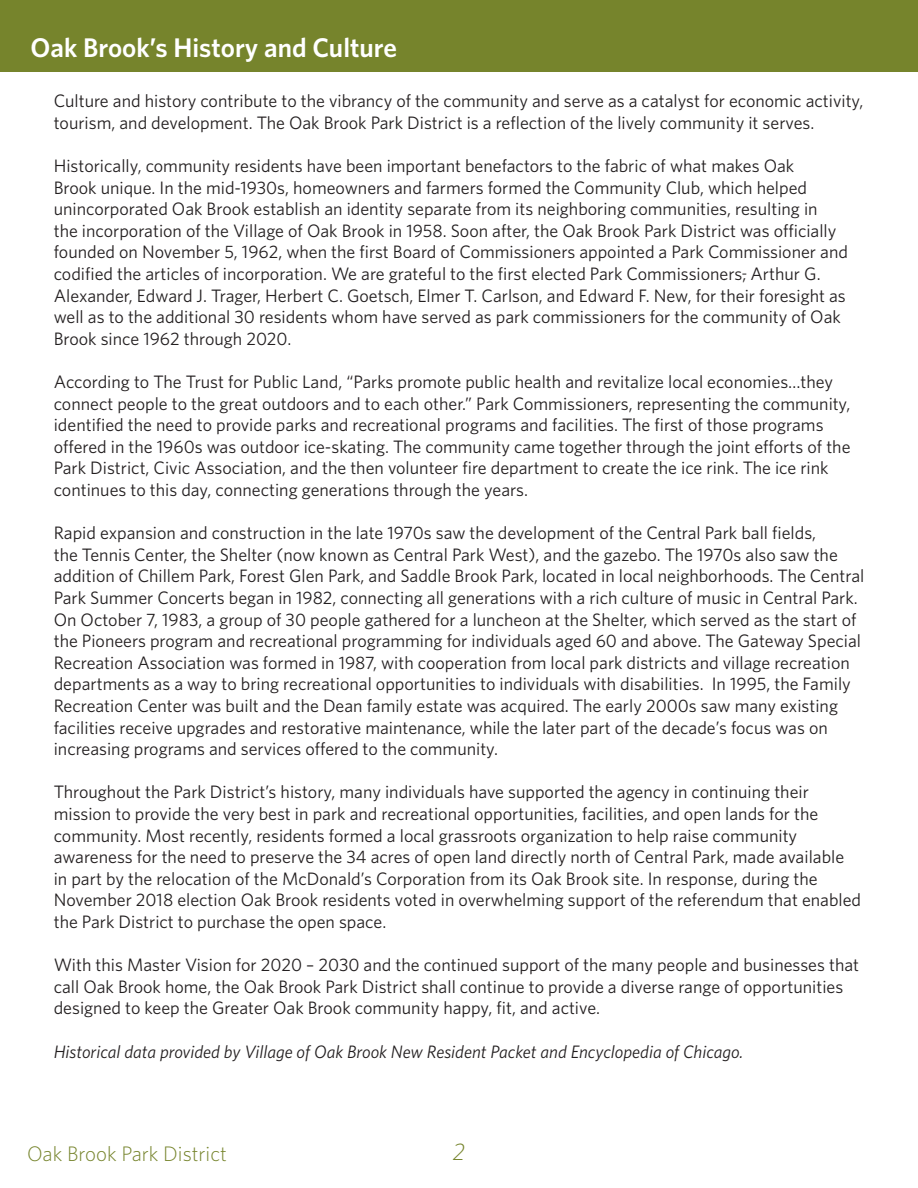
<style>
.page{position:relative;width:918px;height:1188px;background:#fff}
.page>*{position:absolute;margin:0;border:0;box-sizing:border-box;transform-origin:0 0}
.t1{font:600 27px "Whitney";color:#fff}
.t2{font:italic 300 24px "Whitney";color:#76842c}
.t3{font:300 21px "Whitney";color:#76842c}
.t4{font:18px/21.6px "Whitney";color:#231f20}
.t5{font:italic 18px "Whitney";color:#231f20}
</style>
<div class="page">
<div style="left:0;top:0;width:918px;height:71px;background:#76842c"></div>
<p class="t1" style="left:31px;top:30px;width:368px">Oak Brook’s History and Culture</p>
<p class="t4" style="left:54px;top:90px;width:811px">Culture and history contribute to the vibrancy of the community and serve as a catalyst for economic activity, tourism, and development. The Oak Brook Park District is a reflection of the lively community it serves.</p>
<p class="t4" style="left:54px;top:155px;width:796px">Historically, community residents have been important benefactors to the fabric of what makes Oak<br>Brook unique. In the mid-1930s, homeowners and farmers formed the Community Club, which helped unincorporated Oak Brook establish an identity separate from its neighboring communities, resulting in<br>the incorporation of the Village of Oak Brook in 1958. Soon after, the Oak Brook Park District was officially founded on November 5, 1962, when the first Board of Commissioners appointed a Park Commissioner and codified the articles of incorporation. We are grateful to the first elected Park Commissioners, Arthur G.<br>Alexander, Edward J. Trager, Herbert C. Goetsch, Elmer T. Carlson, and Edward F. New, for their foresight as well as to the additional 30 residents whom have served as park commissioners for the community of Oak Brook since 1962 through 2020.</p>
<p class="t4" style="left:54px;top:371px;width:798px">According to The Trust for Public Land, “Parks promote public health and revitalize local economies…they connect people to the great outdoors and to each other.” Park Commissioners, representing the community, identified the need to provide parks and recreational programs and facilities. The first of those programs offered in the 1960s was outdoor ice-skating. The community came together through the joint efforts of the Park District, Civic Association, and the then volunteer fire department to create the ice rink. The ice rink continues to this day, connecting generations through the years.</p>
<p class="t4" style="left:54px;top:522px;width:812px">Rapid expansion and construction in the late 1970s saw the development of the Central Park ball fields,<br>the Tennis Center, the Shelter (now known as Central Park West), and the gazebo. The 1970s also saw the addition of Chillem Park, Forest Glen Park, and Saddle Brook Park, located in local neighborhoods. The Central Park Summer Concerts began in 1982, connecting all generations with a rich culture of music in Central Park.<br>On October 7, 1983, a group of 30 people gathered for a luncheon at the Shelter, which served as the start of the Pioneers program and recreational programming for individuals aged 60 and above. The Gateway Special Recreation Association was formed in 1987, with cooperation from local park districts and village recreation departments as a way to bring recreational opportunities to individuals with disabilities. In 1995, the Family Recreation Center was built and the Dean family estate was acquired. The early 2000s saw many existing facilities receive upgrades and restorative maintenance, while the later part of the decade’s focus was on increasing programs and services offered to the community.</p>
<p class="t4" style="left:54px;top:781px;width:809px">Throughout the Park District’s history, many individuals have supported the agency in continuing their mission to provide the very best in park and recreational opportunities, facilities, and open lands for the community. Most recently, residents formed a local grassroots organization to help raise community awareness for the need to preserve the 34 acres of open land directly north of Central Park, made available in part by the relocation of the McDonald’s Corporation from its Oak Brook site. In response, during the November 2018 election Oak Brook residents voted in overwhelming support of the referendum that enabled the Park District to purchase the open space.</p>
<p class="t4" style="left:54px;top:954px;width:807px">With this Master Vision for 2020 – 2030 and the continued support of the many people and businesses that call Oak Brook home, the Oak Brook Park District shall continue to provide a diverse range of opportunities designed to keep the Greater Oak Brook community happy, fit, and active.</p>
<p class="t5" style="left:54px;top:1039px;width:691px">Historical data provided by Village of Oak Brook New Resident Packet and Encyclopedia of Chicago.</p>
<p class="t3" style="left:27px;top:1140px;width:201px">Oak Brook Park District</p>
<h2 class="t2" style="left:453px;top:1135px;width:14px">2</h2>
</div>
